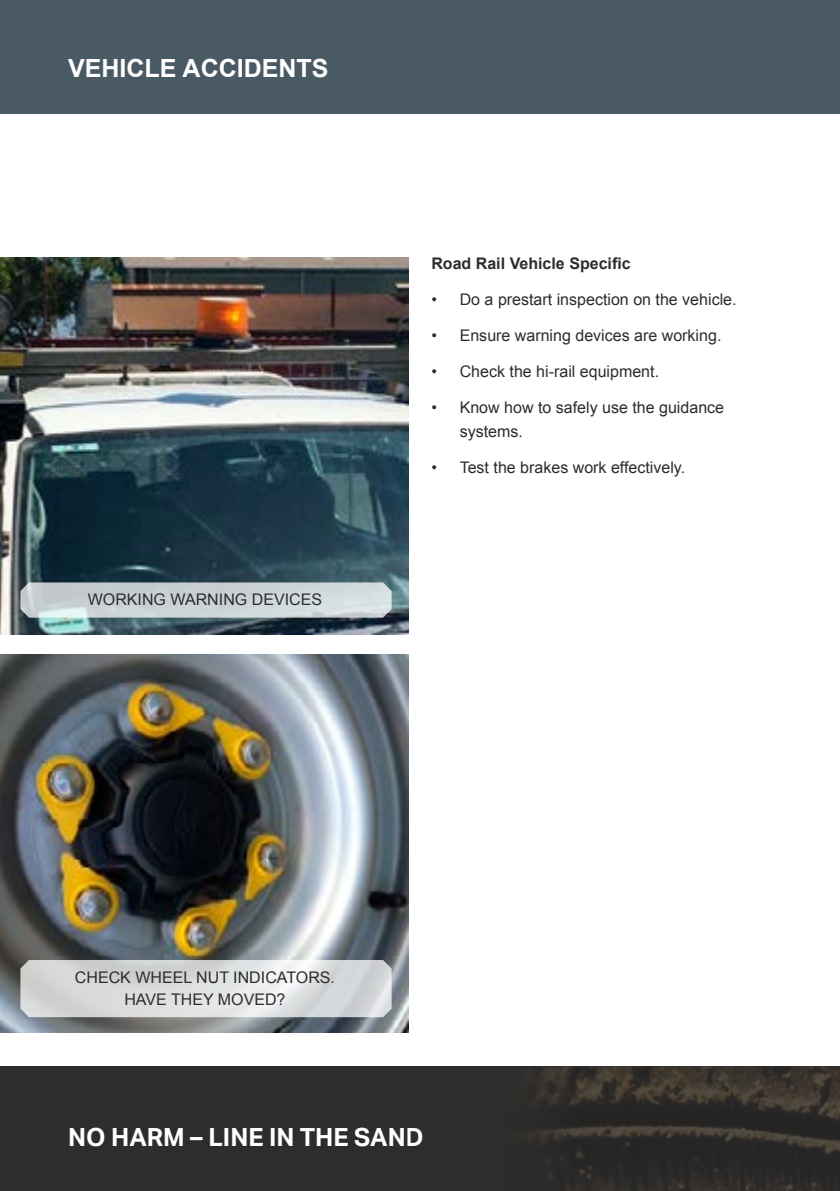
<style>
.page{position:relative;width:840px;height:1191px;background:#fff}
.page>*{position:absolute;margin:0;border:0;box-sizing:border-box;transform-origin:0 0}
.t1{font:700 25px "Aktiv Grotesk";color:#fff}
.t2{font:700 25px "Arial";color:#fff}
.t3{font:16px/24px "Arial";color:#2e2d2c}
.t4{font:700 16px "Arial";color:#2e2d2c}
</style>
<div class="page">
<div style="left:0;top:1066px;width:839px;height:125px;background:#2e2d2c"></div>
<div style="left:0;top:0;width:839px;height:113px;background:#495a65"></div>
<img style="left:538px;top:1066px;width:301px;height:125px">
<img style="left:0;top:654px;width:408px;height:378px">
<svg style="left:20px;top:960px;width:371px;height:57px;background:#d9dbdb"></svg>
<img style="left:0;top:257px;width:408px;height:377px">
<svg style="left:20px;top:582px;width:371px;height:35px;background:#c8d1d3"></svg>
<h1 class="t2" style="left:68px;top:52px;width:262px">VEHICLE ACCIDENTS</h1>
<p class="t3" style="left:88px;top:588px;width:236px">WORKING WARNING DEVICES</p>
<p class="t4" style="left:431px;top:252px;width:201px">Road Rail Vehicle Specific</p>
<p class="t3" style="left:431px;top:287px;width:306px">• Do a prestart inspection on the vehicle.</p>
<p class="t3" style="left:431px;top:323px;width:291px">• Ensure warning devices are working.</p>
<p class="t3" style="left:431px;top:359px;width:229px">• Check the hi-rail equipment.</p>
<p class="t3" style="left:459px;top:395px;width:266px;text-indent:-28px">• Know how to safely use the guidance systems.</p>
<p class="t3" style="left:431px;top:455px;width:255px">• Test the brakes work effectively.</p>
<p class="t3" style="left:75px;top:966px;width:261px;line-height:22px;text-align:center">CHECK WHEEL NUT INDICATORS.<br>HAVE THEY MOVED?</p>
<h1 class="t1" style="left:68px;top:1121px;width:357px">NO HARM – LINE IN THE SAND</h1>
</div>
